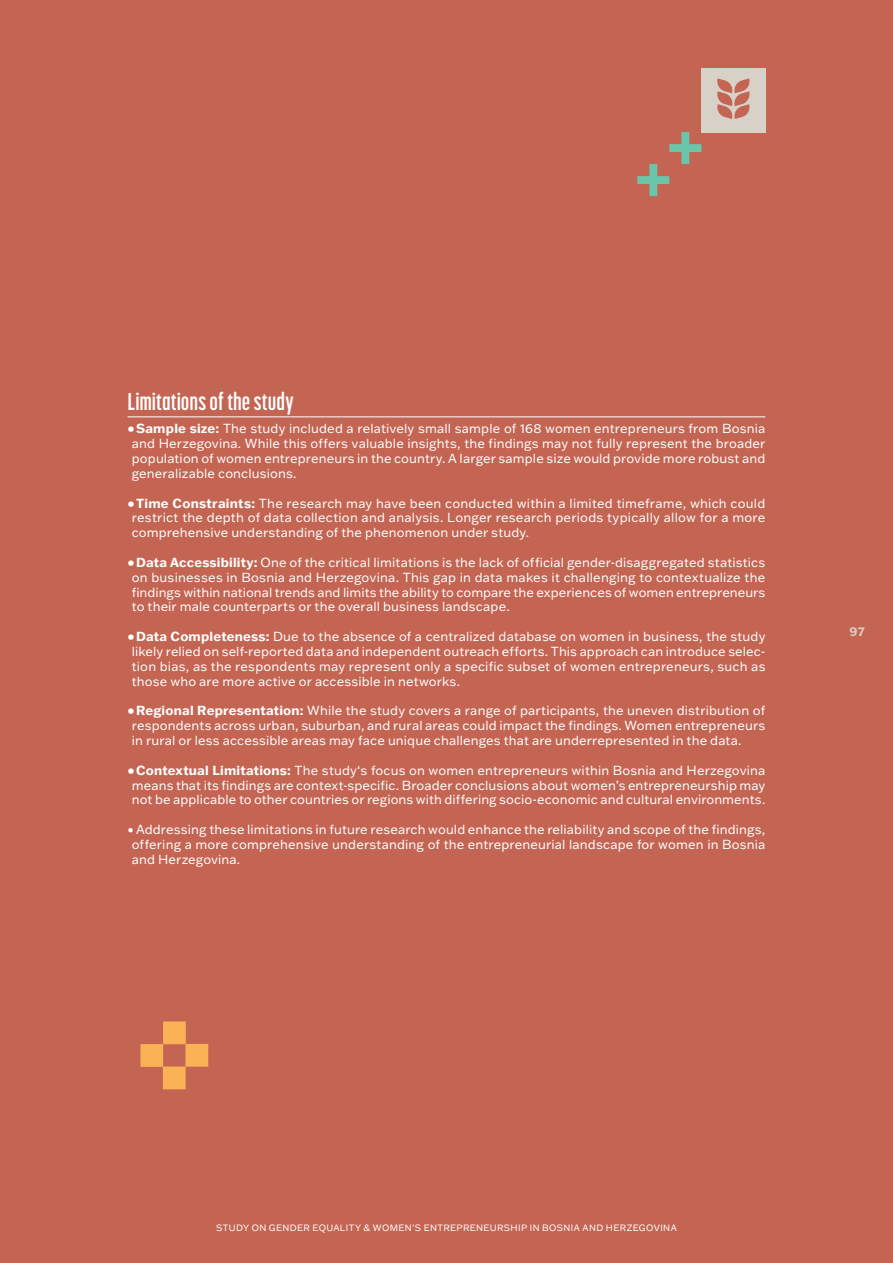
<style>
.page{position:relative;width:893px;height:1263px;background:#c46553}
.page>*{position:absolute;margin:0;border:0;box-sizing:border-box;transform-origin:0 0}
.t1{font:700 24px "Korolev Compressed";letter-spacing:.005em;color:#fff}
.t2{font:12.9px/14.9px "Franklin Gothic ATF";letter-spacing:.01em;color:#fff;text-align:justify}
.t3{font:700 12px "Franklin Gothic ATF";color:#d7d1c8}
.t4{font:9px "Franklin Gothic ATF";letter-spacing:.045em;color:#fff}
.s1{font-weight:700}
</style>
<div class="page">
<hr style="left:128px;top:416px;width:637px;height:1px;background:#fff">
<svg style="left:140px;top:1021px;width:68px;height:68px"></svg>
<div style="left:701px;top:68px;width:64px;height:64px;background:#d7d1c8"></div>
<svg style="left:717px;top:78px;width:33px;height:41px"></svg>
<svg style="left:637px;top:132px;width:64px;height:64px"></svg>
<h1 class="t1" style="left:128px;top:388px;width:167px">Limitations of the study</h1>
<p class="t2" style="left:132px;top:421px;width:635px;text-indent:-4px"><span class="s1">•Sample size:</span> The study included a relatively small sample of 168 women entrepreneurs from Bosnia and Herzegovina. While this offers valuable insights, the findings may not fully represent the broader population of women entrepreneurs in the country. A larger sample size would provide more robust and generalizable conclusions.</p>
<p class="t2" style="left:132px;top:495px;width:635px;text-indent:-4px"><span class="s1">•Time Constraints:</span> The research may have been conducted within a limited timeframe, which could restrict the depth of data collection and analysis. Longer research periods typically allow for a more comprehensive understanding of the phenomenon under study.</p>
<p class="t2" style="left:132px;top:555px;width:635px;text-indent:-4px"><span class="s1">•Data Accessibility:</span> One of the critical limitations is the lack of official gender-disaggregated statistics on businesses in Bosnia and Herzegovina. This gap in data makes it challenging to contextualize the findings within national trends and limits the ability to compare the experiences of women entrepreneurs to their male counterparts or the overall business landscape.</p>
<p class="t2" style="left:132px;top:629px;width:635px;text-indent:-4px"><span class="s1">•Data Completeness:</span> Due to the absence of a centralized database on women in business, the study likely relied on self-reported data and independent outreach efforts. This approach can introduce selec&shy;tion bias, as the respondents may represent only a specific subset of women entrepreneurs, such as those who are more active or accessible in networks.</p>
<p class="t2" style="left:132px;top:703px;width:635px;text-indent:-4px"><span class="s1">•Regional Representation:</span> While the study covers a range of participants, the uneven distribution of respondents across urban, suburban, and rural areas could impact the findings. Women entrepreneurs in rural or less accessible areas may face unique challenges that are underrepresented in the data.</p>
<p class="t2" style="left:128px;top:762px;width:639px;text-align:center"><span class="s1">•Contextual Limitations:</span> The study‘s focus on women entrepreneurs within Bosnia and Herzegovina means that its findings are context-specific. Broader conclusions about women’s entrepreneurship may not be applicable to other countries or regions with differing socio-economic and cultural environments.</p>
<p class="t2" style="left:132px;top:822px;width:635px;text-indent:-4px">•Addressing these limitations in future research would enhance the reliability and scope of the findings, offering a more comprehensive understanding of the entrepreneurial landscape for women in Bosnia and Herzegovina.</p>
<p class="t3" style="left:849px;top:624px;width:17px">97</p>
<p class="t4" style="left:216px;top:1222px;width:462px">STUDY ON GENDER EQUALITY &amp; WOMEN’S ENTREPRENEURSHIP IN BOSNIA AND HERZEGOVINA</p>
</div>
